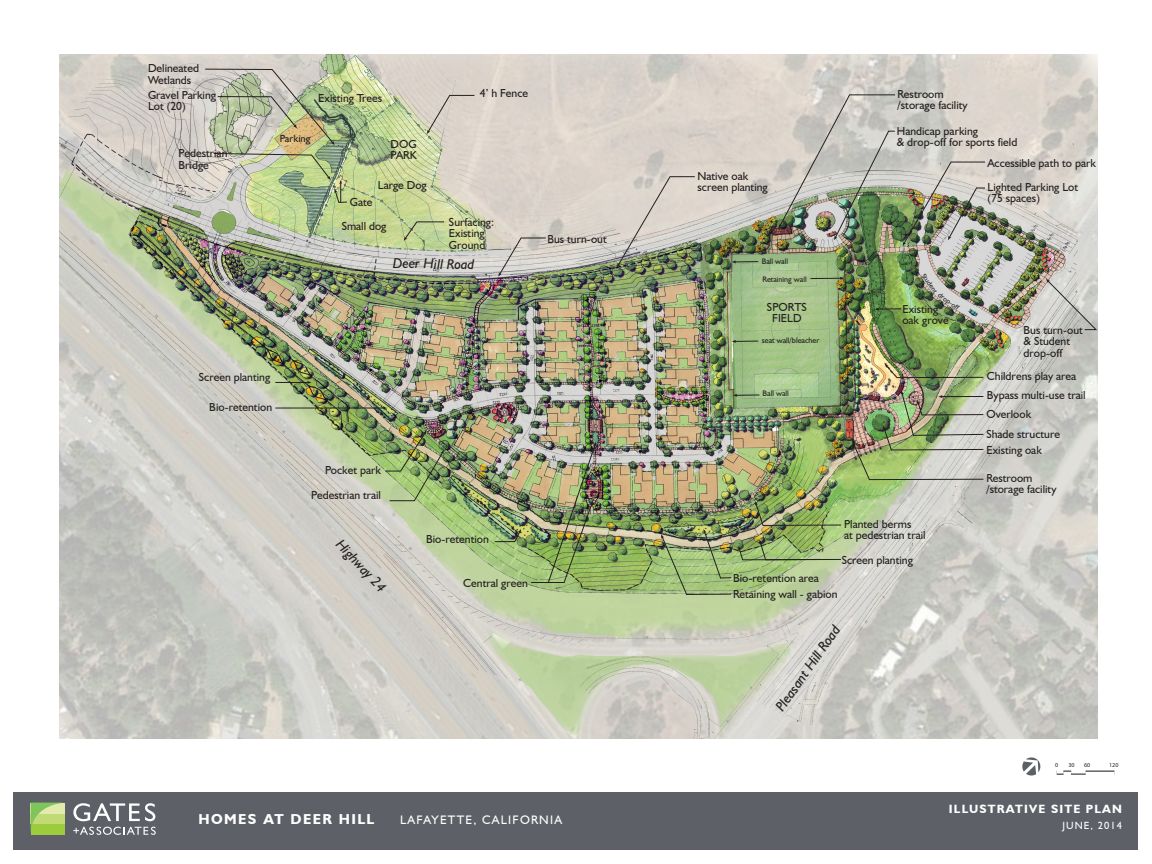
<style>
.page{position:relative;width:1152px;height:864px;background:#fff}
.page>*{position:absolute;margin:0;border:0;box-sizing:border-box;transform-origin:0 0}
.t1{font:italic 14.4px "Humanist 521 BT";color:#231f20}
.t2{font:700 14.4px "Humanist 521 BT";letter-spacing:.1em;color:#fff}
.t3{font:12.32px "Humanist 521 BT";letter-spacing:.1em;color:#fff}
.t4{font:700 12px "Humanist 521 BT";letter-spacing:.1em;color:#fff}
.t5{font:11.6px/11.2px "Humanist 521 BT";color:#231f20}
.t6{font:10.4px "Humanist 521 BT";letter-spacing:.1em;color:#fff}
.t7{font:10.4px "Humanist 521 BT";color:#231f20}
.t8{font:8px "Humanist 521 BT";color:#231f20}
.t9{font:7.2px "Humanist 521 BT";color:#231f20}
.t10{font:6px "Myriad Pro";color:#231f20}
</style>
<div class="page">
<div style="left:14px;top:792px;width:1124px;height:58px;background:#5d6167"></div>
<svg style="left:73px;top:827px;width:83px;height:8px"></svg>
<svg style="left:73px;top:803px;width:82px;height:18px"></svg>
<svg style="left:31px;top:803px;width:34px;height:32px"></svg>
<svg style="left:1022px;top:757px;width:19px;height:19px"></svg>
<svg style="left:1057px;top:770px;width:57px;height:5px"></svg>
<img style="left:59px;top:55px;width:1038px;height:683px">
<img style="left:755px;top:501px;width:87px;height:25px">
<svg style="left:885px;top:364px;width:99px;height:14px"></svg>
<img style="left:853px;top:390px;width:131px;height:90px">
<svg style="left:875px;top:308px;width:27px;height:3px"></svg>
<svg style="left:733px;top:394px;width:27px;height:3px"></svg>
<svg style="left:732px;top:260px;width:27px;height:3px"></svg>
<svg style="left:810px;top:277px;width:34px;height:3px"></svg>
<svg style="left:732px;top:340px;width:27px;height:3px"></svg>
<svg style="left:738px;top:540px;width:104px;height:21px;background:#94af71"></svg>
<img style="left:530px;top:442px;width:66px;height:141px">
<svg style="left:494px;top:529px;width:27px;height:13px"></svg>
<img style="left:617px;top:176px;width:79px;height:91px">
<img style="left:779px;top:94px;width:117px;height:146px">
<img style="left:903px;top:161px;width:83px;height:85px">
<svg style="left:1046px;top:279px;width:52px;height:51px;background:#c8c9c4"></svg>
<svg style="left:498px;top:237px;width:49px;height:40px;background:#c6c3bc"></svg>
<img style="left:384px;top:430px;width:60px;height:72px">
<img style="left:661px;top:529px;width:71px;height:66px">
<hr style="left:275px;top:382px;width:34px;height:1px;background:#231f20">
<hr style="left:275px;top:408px;width:109px;height:1px;background:#231f20">
<svg style="left:383px;top:406px;width:4px;height:4px"></svg>
<img style="left:204px;top:68px;width:131px;height:77px">
<svg style="left:427px;top:95px;width:48px;height:39px;background:#d3cbc2"></svg>
<svg style="left:404px;top:221px;width:41px;height:20px"></svg>
<img style="left:213px;top:153px;width:135px;height:50px">
<p class="t5" style="left:148px;top:63px;width:53px">Delineated</p>
<p class="t5" style="left:148px;top:74px;width:45px">Wetlands</p>
<p class="t5" style="left:148px;top:89px;width:70px">Gravel Parking<br>Lot (20)</p>
<p class="t5" style="left:179px;top:148px;width:50px">Pedestrian<br>Bridge</p>
<p class="t5" style="left:318px;top:92px;width:65px">Existing Trees</p>
<p class="t5" style="left:480px;top:88px;width:50px">4’ h Fence</p>
<p class="t7" style="left:280px;top:132px;width:32px">Parking</p>
<p class="t5" style="left:391px;top:138px;width:28px">DOG</p>
<p class="t5" style="left:390px;top:149px;width:28px">PARK</p>
<p class="t5" style="left:378px;top:179px;width:50px">Large Dog</p>
<p class="t5" style="left:342px;top:220px;width:46px">Small dog</p>
<p class="t5" style="left:350px;top:197px;width:24px">Gate</p>
<p class="t5" style="left:449px;top:216px;width:47px">Surfacing:<br>Existing<br>Ground</p>
<p class="t1" style="left:393px;top:254px;width:83px;rotate:1deg">Deer Hill Road</p>
<p class="t5" style="left:547px;top:234px;width:61px">Bus turn-out</p>
<p class="t5" style="left:199px;top:371px;width:73px">Screen planting</p>
<p class="t5" style="left:209px;top:401px;width:64px">Bio-retention</p>
<p class="t5" style="left:325px;top:464px;width:58px">Pocket park</p>
<p class="t5" style="left:311px;top:489px;width:71px">Pedestrian trail</p>
<p class="t1" style="left:345px;top:535px;width:67px;rotate:47deg">Highway 24</p>
<p class="t5" style="left:426px;top:533px;width:64px">Bio-retention</p>
<p class="t5" style="left:463px;top:577px;width:66px">Central green</p>
<p class="t2" style="left:198px;top:810px;width:178px">HOMES AT DEER HILL</p>
<p class="t3" style="left:400px;top:812px;width:164px">LAFAYETTE, CALIFORNIA</p>
<p class="t5" style="left:898px;top:89px;width:48px">Restroom</p>
<p class="t5" style="left:898px;top:100px;width:72px">/storage facility</p>
<p class="t5" style="left:897px;top:125px;width:83px">Handicap parking</p>
<p class="t5" style="left:897px;top:136px;width:122px">&amp; drop-off for sports field</p>
<p class="t5" style="left:698px;top:170px;width:52px">Native oak</p>
<p class="t5" style="left:698px;top:182px;width:72px">screen planting</p>
<p class="t8" style="left:762px;top:257px;width:28px">Ball wall</p>
<p class="t8" style="left:763px;top:274px;width:46px">Retaining wall</p>
<p class="t5" style="left:767px;top:301px;width:41px">SPORTS</p>
<p class="t5" style="left:772px;top:313px;width:31px">FIELD</p>
<p class="t8" style="left:762px;top:335px;width:59px">seat wall/bleacher</p>
<p class="t8" style="left:763px;top:389px;width:28px">Ball wall</p>
<p class="t9" style="left:927px;top:271px;width:24px;rotate:54deg">Student</p>
<p class="t9" style="left:941px;top:290px;width:26px;rotate:36deg">drop-off</p>
<p class="t5" style="left:902px;top:303px;width:37px">Existing</p>
<p class="t5" style="left:902px;top:315px;width:48px">oak grove</p>
<p class="t5" style="left:844px;top:518px;width:69px">Planted berms</p>
<p class="t5" style="left:844px;top:529px;width:83px">at pedestrian trail</p>
<p class="t5" style="left:842px;top:554px;width:73px">Screen planting</p>
<p class="t5" style="left:733px;top:572px;width:87px">Bio-retention area</p>
<p class="t5" style="left:733px;top:588px;width:106px">Retaining wall - gabion</p>
<p class="t1" style="left:772px;top:704px;width:102px;rotate:-55deg">Pleasant Hill Road</p>
<p class="t5" style="left:987px;top:157px;width:110px">Accessible path to park</p>
<p class="t5" style="left:988px;top:181px;width:92px">Lighted Parking Lot</p>
<p class="t5" style="left:988px;top:192px;width:54px">(75 spaces)</p>
<p class="t5" style="left:1024px;top:324px;width:61px">Bus turn-out</p>
<p class="t5" style="left:1024px;top:336px;width:48px">&amp; Student</p>
<p class="t5" style="left:1024px;top:347px;width:41px">drop-off</p>
<p class="t5" style="left:987px;top:371px;width:91px">Childrens play area</p>
<p class="t5" style="left:987px;top:389px;width:100px">Bypass multi-use trail</p>
<p class="t5" style="left:986px;top:428px;width:75px">Shade structure</p>
<p class="t5" style="left:986px;top:408px;width:46px">Overlook</p>
<p class="t5" style="left:986px;top:444px;width:57px">Existing oak</p>
<p class="t5" style="left:986px;top:473px;width:48px">Restroom</p>
<p class="t5" style="left:986px;top:484px;width:72px">/storage facility</p>
<p class="t10" style="left:1055px;top:761px;width:5px">0</p>
<p class="t10" style="left:1068px;top:761px;width:8px">30</p>
<p class="t10" style="left:1084px;top:761px;width:8px">60</p>
<p class="t10" style="left:1109px;top:762px;width:11px">120</p>
<p class="t4" style="left:949px;top:802px;width:175px">ILLUSTRATIVE SITE PLAN</p>
<p class="t6" style="left:1062px;top:819px;width:61px">JUNE, 2014</p>
</div>
